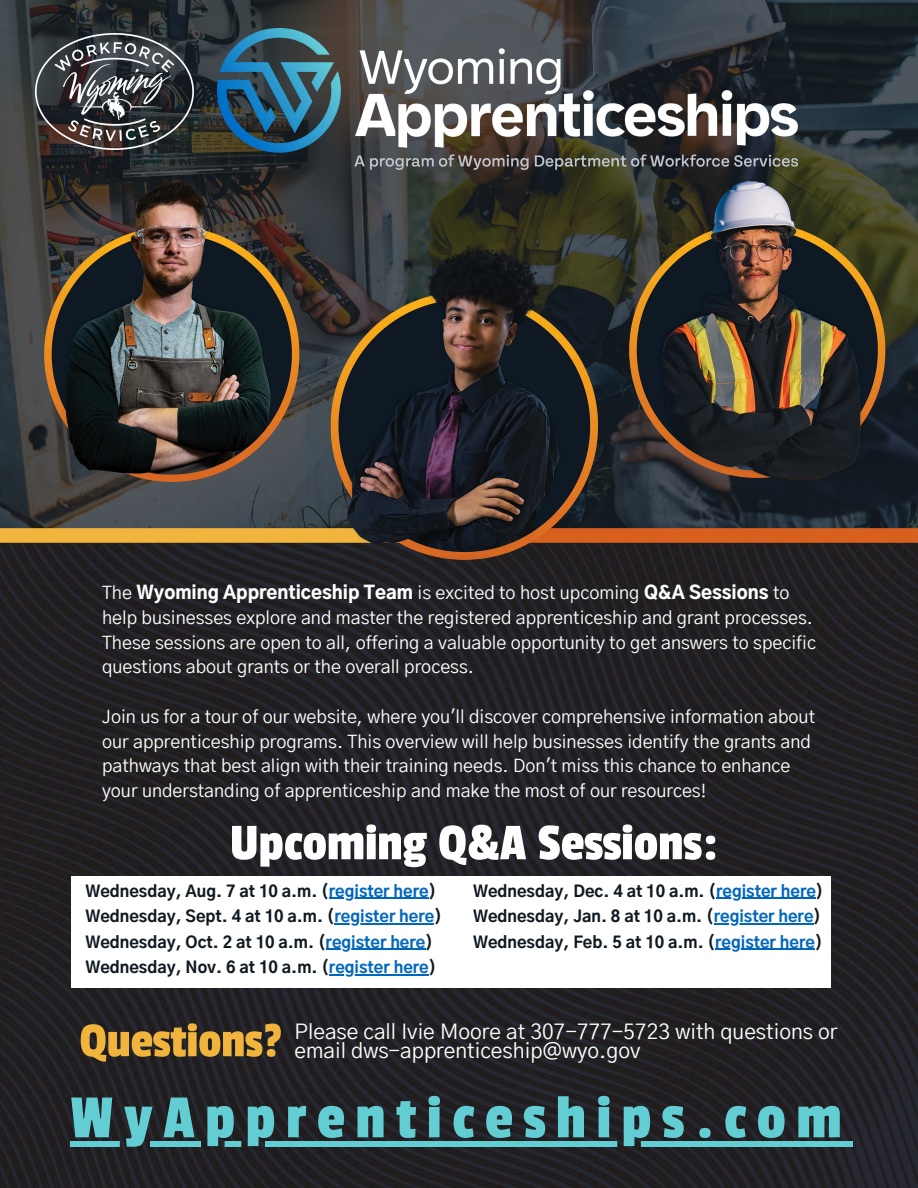
<style>
.page{position:relative;width:918px;height:1188px;background:#fff}
.page>*{position:absolute;margin:0;border:0;box-sizing:border-box;transform-origin:0 0}
.t1{font:64.05px "Passion One";letter-spacing:.165em;color:#63cdd4}
.t2{font:53.7px "Passion One";color:#fff}
.t3{font:50.85px "Passion One";color:#f1b53d}
.t4{font:21px/19.2px "Gothic A1";color:#fff}
.t5{font:18px/24.8px "Gothic A1";color:#fff}
.t6{font:800 15.9px "Gothic A1";color:#101921}
.s1{font-weight:900}
.s2{color:#0067be}
</style>
<div class="page">
<img style="left:0;top:0;width:918px;height:1188px">
<div style="left:0;top:528px;width:459px;height:15px;background:#f1b53d"></div>
<div style="left:459px;top:528px;width:459px;height:15px;background:#d8601e"></div>
<img style="left:321px;top:241px;width:286px;height:319px">
<img style="left:621px;top:179px;width:272px;height:302px">
<img style="left:35px;top:179px;width:273px;height:302px">
<img style="left:217px;top:29px;width:581px;height:141px">
<div style="left:71px;top:876px;width:759px;height:111px;background:#fff"></div>
<hr style="left:329px;top:898px;width:100px;height:1px;background:#0067be">
<hr style="left:335px;top:923px;width:99px;height:1px;background:#0067be">
<hr style="left:326px;top:949px;width:99px;height:1px;background:#0067be">
<hr style="left:329px;top:974px;width:100px;height:1px;background:#0067be">
<hr style="left:716px;top:898px;width:100px;height:1px;background:#0067be">
<hr style="left:714px;top:923px;width:100px;height:1px;background:#0067be">
<hr style="left:715px;top:949px;width:100px;height:1px;background:#0067be">
<img style="left:35px;top:34px;width:159px;height:116px">
<div style="left:70px;top:1141px;width:782px;height:5px;background:#63cdd4"></div>
<p class="t5" style="left:102px;top:581px;width:716px">The <span class="s1">Wyoming Apprenticeship Team</span> is excited to host upcoming <span class="s1">Q&amp;A Sessions</span> to help businesses explore and master the registered apprenticeship and grant processes.<br>These sessions are open to all, offering a valuable opportunity to get answers to specific questions about grants or the overall process.</p>
<h2 class="t5" style="left:102px;top:705px;width:714px">Join us for a tour of our website, where you'll discover comprehensive information about our apprenticeship programs. This overview will help businesses identify the grants and pathways that best align with their training needs. Don't miss this chance to enhance your understanding of apprenticeship and make the most of our resources!</h2>
<p class="t2" style="left:230px;top:814px;width:490px">Upcoming Q&amp;A Sessions:</p>
<p class="t6" style="left:85px;top:884px;width:352px">Wednesday, Aug. 7 at 10 a.m. (<span class="s2">register here</span>)</p>
<h4 class="t6" style="left:85px;top:909px;width:358px">Wednesday, Sept. 4 at 10 a.m. (<span class="s2">register here</span>)</h4>
<h4 class="t6" style="left:85px;top:935px;width:349px">Wednesday, Oct. 2 at 10 a.m. (<span class="s2">register here</span>)</h4>
<h2 class="t6" style="left:85px;top:961px;width:352px">Wednesday, Nov. 6 at 10 a.m. (<span class="s2">register here</span>)</h2>
<p class="t6" style="left:473px;top:884px;width:352px">Wednesday, Dec. 4 at 10 a.m. (<span class="s2">register here</span>)</p>
<p class="t6" style="left:473px;top:909px;width:350px">Wednesday, Jan. 8 at 10 a.m. (<span class="s2">register here</span>)</p>
<p class="t6" style="left:473px;top:935px;width:351px">Wednesday, Feb. 5 at 10 a.m. (<span class="s2">register here</span>)</p>
<h1 class="t3" style="left:80px;top:1014px;width:204px">Questions?</h1>
<p class="t4" style="left:295px;top:1023px;width:545px">Please call Ivie Moore at 307-777-5723 with questions or email dws-apprenticeship@wyo.gov</p>
<h3 class="t1" style="left:70px;top:1084px;width:773px">WyApprenticeships.com</h3>
</div>
